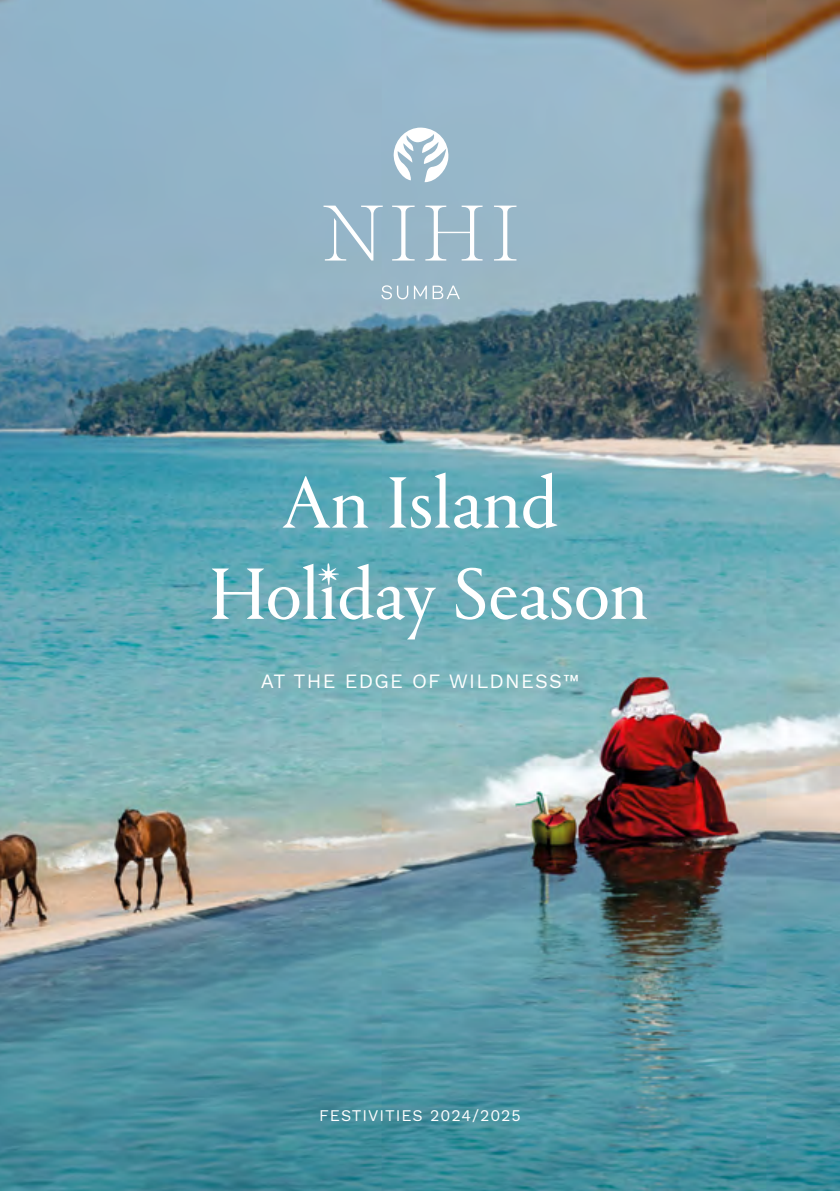
<style>
.page{position:relative;width:840px;height:1191px;background:#fff}
.page>*{position:absolute;margin:0;border:0;box-sizing:border-box;transform-origin:0 0}
.t1{font:76px/91.2px "Portrait";color:#fff;text-align:center}
.t2{font:20px "Work Sans";letter-spacing:.06em;color:#fff}
.t3{font:16px "Work Sans";letter-spacing:.06em;color:#fff}
</style>
<div class="page">
<img style="left:0;top:0;width:839px;height:1191px">
<svg style="left:425px;top:206px;width:57px;height:54px"></svg>
<svg style="left:493px;top:206px;width:23px;height:54px"></svg>
<svg style="left:392px;top:206px;width:22px;height:54px"></svg>
<svg style="left:323px;top:206px;width:59px;height:54px"></svg>
<svg style="left:381px;top:285px;width:78px;height:14px"></svg>
<svg style="left:392px;top:128px;width:57px;height:54px"></svg>
<svg style="left:318px;top:563px;width:21px;height:23px"></svg>
<p class="t1" style="left:208px;top:455px;width:441px">An Island<br>Holiday Season</p>
<p class="t2" style="left:260px;top:666px;width:320px">AT THE EDGE OF WILDNESS™</p>
<p class="t3" style="left:319px;top:1103px;width:203px">FESTIVITIES 2024/2025</p>
</div>
